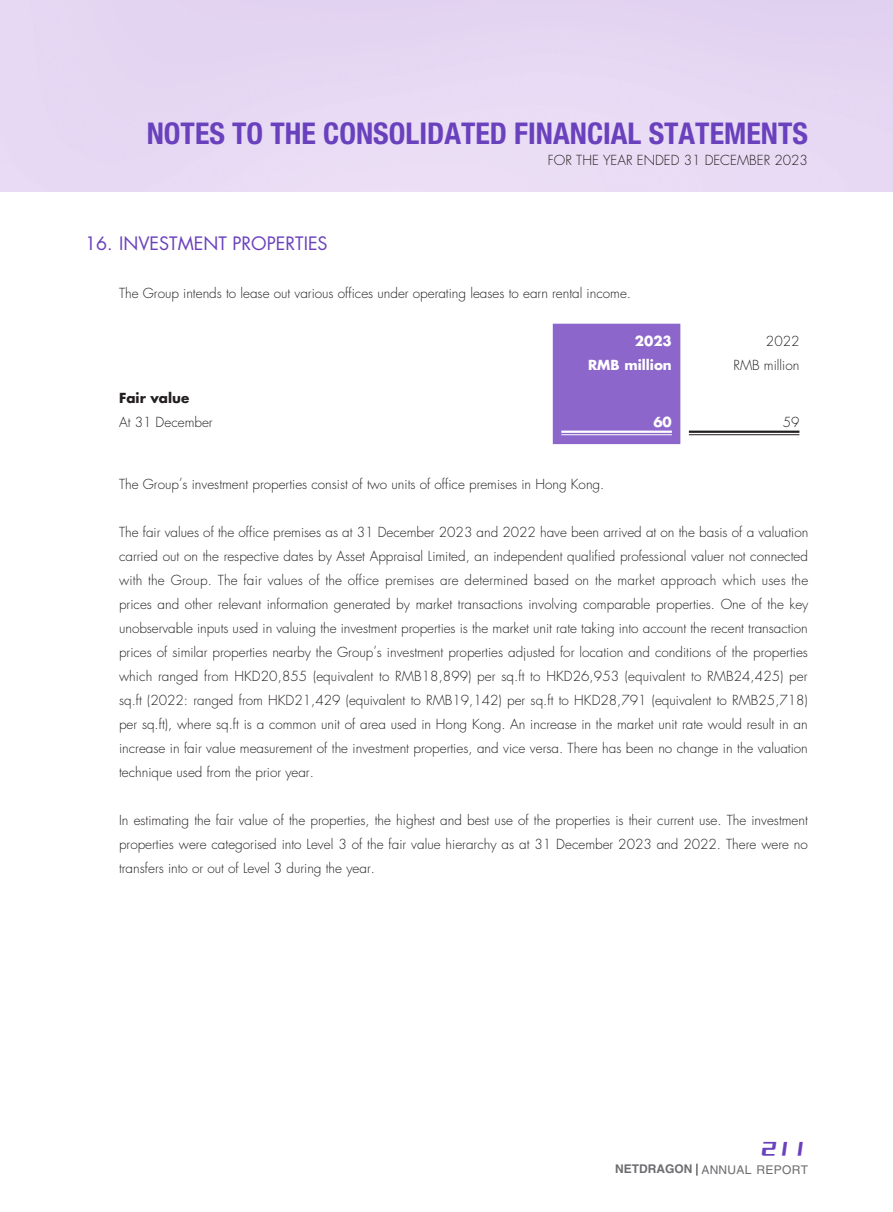
<style>
.page{position:relative;width:893px;height:1212px;background:#fff}
.page>*{position:absolute;margin:0;border:0;box-sizing:border-box;transform-origin:0 0}
.t1{font:700 condensed 30px "Helvetica Neue LT Std";color:#6a41bd}
.t2{font:18px "Futura Std";color:#6a41bd}
.t3{font:18px "DOUYU Font";color:#6a41bd}
.t4{font:300 13.5px/24px "Futura Std";color:#231f20;text-align:justify}
.t5{font:700 13.5px "Futura Std";color:#fff}
.t6{font:700 13.5px "Futura Std";color:#231f20}
.t7{font:12px "Helvetica LT Std";letter-spacing:.025em;color:#6c6d70}
.s1{font-weight:700}
</style>
<div class="page">
<svg style="left:697px;top:1163px;width:1px;height:12px"></svg>
<div style="left:553px;top:324px;width:127px;height:120px;background:#8c66cb"></div>
<hr style="left:561px;top:431px;width:111px;height:2px;background:#fff">
<hr style="left:561px;top:434px;width:111px;height:1px;background:#fff">
<hr style="left:689px;top:431px;width:110px;height:2px;background:#231f20">
<hr style="left:689px;top:434px;width:110px;height:1px;background:#231f20">
<h1 class="t1" style="left:147px;top:115px;width:663px">NOTES TO THE CONSOLIDATED FINANCIAL STATEMENTS</h1>
<p class="t4" style="left:548px;top:148px;width:261px">FOR THE YEAR ENDED 31 DECEMBER 2023</p>
<h2 class="t2" style="left:85px;top:232px;width:244px">16. INVESTMENT PROPERTIES</h2>
<p class="t4" style="left:119px;top:281px;width:514px">The Group intends to lease out various offices under operating leases to earn rental income.</p>
<p class="t5" style="left:635px;top:332px;width:39px">2023</p>
<p class="t4" style="left:766px;top:329px;width:35px">2022</p>
<p class="t5" style="left:588px;top:356px;width:85px">RMB million</p>
<p class="t4" style="left:733px;top:353px;width:67px">RMB million</p>
<p class="t6" style="left:119px;top:389px;width:72px">Fair value</p>
<p class="t4" style="left:119px;top:410px;width:95px">At 31 December</p>
<p class="t5" style="left:653px;top:413px;width:20px">60</p>
<p class="t4" style="left:783px;top:410px;width:18px">59</p>
<p class="t4" style="left:119px;top:472px;width:487px">The Group’s investment properties consist of two units of office premises in Hong Kong.</p>
<p class="t4" style="left:119px;top:520px;width:691px">The fair values of the office premises as at 31 December 2023 and 2022 have been arrived at on the basis of a valuation carried out on the respective dates by Asset Appraisal Limited, an independent qualified professional valuer not connected with the Group. The fair values of the office premises are determined based on the market approach which uses the prices and other relevant information generated by market transactions involving comparable properties. One of the key unobservable inputs used in valuing the investment properties is the market unit rate taking into account the recent transaction prices of similar properties nearby the Group’s investment properties adjusted for location and conditions of the properties which ranged from HKD20,855 (equivalent to RMB18,899) per sq.ft to HKD26,953 (equivalent to RMB24,425) per sq.ft (2022: ranged from HKD21,429 (equivalent to RMB19,142) per sq.ft to HKD28,791 (equivalent to RMB25,718) per sq.ft), where sq.ft is a common unit of area used in Hong Kong. An increase in the market unit rate would result in an increase in fair value measurement of the investment properties, and vice versa. There has been no change in the valuation technique used from the prior year.</p>
<p class="t4" style="left:119px;top:808px;width:690px">In estimating the fair value of the properties, the highest and best use of the properties is their current use. The investment properties were categorised into Level 3 of the fair value hierarchy as at 31 December 2023 and 2022. There were no transfers into or out of Level 3 during the year.</p>
<h2 class="t3" style="left:761px;top:1138px;width:49px">211</h2>
<p class="t7" style="left:615px;top:1162px;width:194px"><span class="s1">NETDRAGON</span> ANNUAL REPORT</p>
</div>
